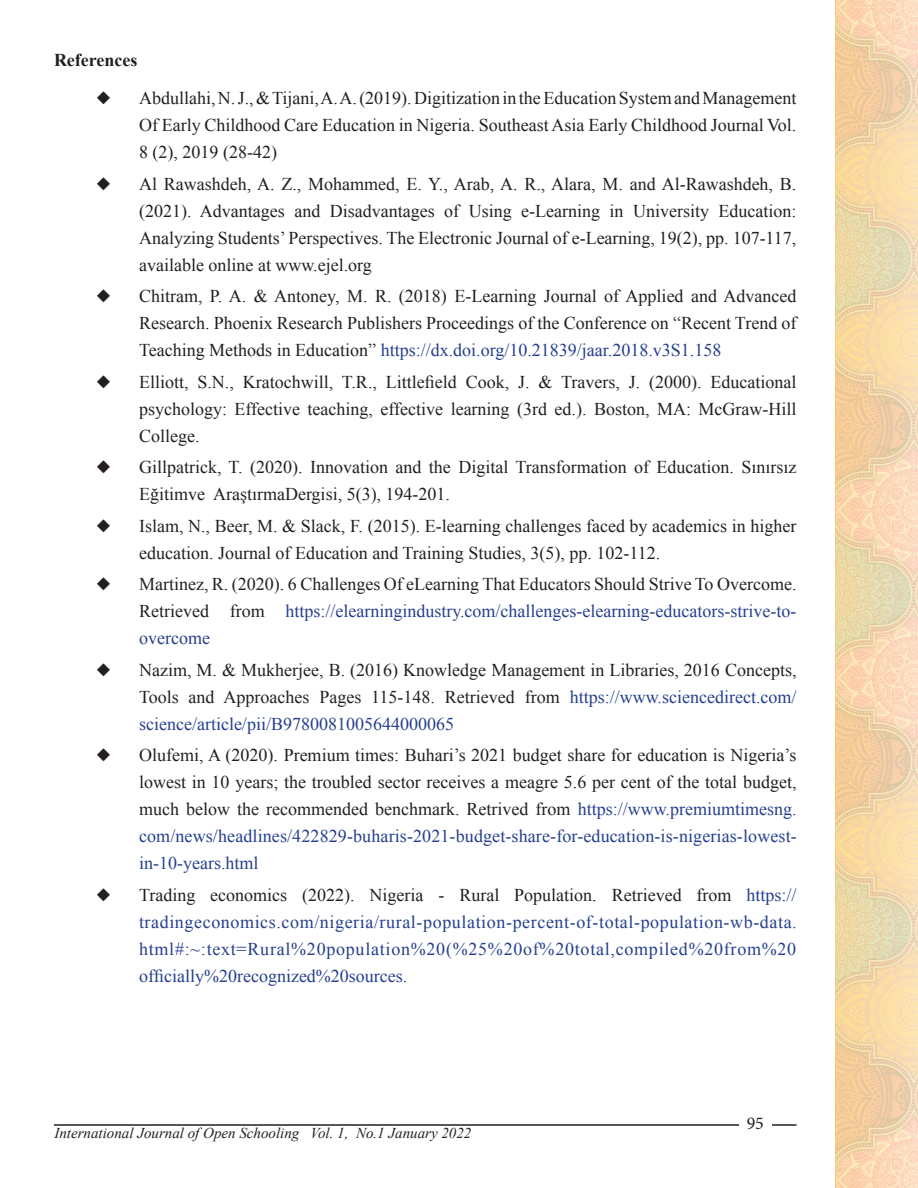
<style>
.page{position:relative;width:918px;height:1188px;background:#fff}
.page>*{position:absolute;margin:0;border:0;box-sizing:border-box;transform-origin:0 0}
.t1{font:18px/27px "Times New Roman";color:#231f20;text-align:justify}
.t2{font:18px/27px "Times New Roman";color:#253f8e;text-align:justify}
.t3{font:700 18px "Times New Roman";color:#231f20}
.t4{font:18px "Dixieland Normal";color:#231f20}
.t5{font:18px "Minion Pro";color:#231f20}
.t6{font:italic 15px "Times New Roman";color:#231f20}
.s1{color:#253f8e}
.s2{color:#231f20}
</style>
<div class="page">
<svg style="left:836px;top:0;width:82px;height:1188px;background:#f3d5aa"></svg>
<hr style="left:835px;top:0;width:1px;height:1188px;background:#feca0a">
<hr style="left:54px;top:1124px;width:742px;height:2px;background:#231f20">
<div style="left:739px;top:1116px;width:33px;height:18px;background:#fff"></div>
<p class="t3" style="left:54px;top:48px;width:85px">References</p>
<p class="t4" style="left:97px;top:90px;width:16px">W</p>
<p class="t1" style="left:139px;top:85px;width:659px">Abdullahi, N. J., &amp; Tijani, A. A. (2019). Digitization in the Education System and Management Of Early Childhood Care Education in Nigeria. Southeast Asia Early Childhood Journal Vol.<br>8 (2), 2019 (28-42)</p>
<p class="t4" style="left:97px;top:175px;width:16px">W</p>
<p class="t1" style="left:139px;top:170px;width:659px">Al Rawashdeh, A. Z., Mohammed, E. Y., Arab, A. R., Alara, M. and Al-Rawashdeh, B. (2021). Advantages and Disadvantages of Using e-Learning in University Education:<br>Analyzing Students’ Perspectives. The Electronic Journal of e-Learning, 19(2), pp. 107-117, available online at www.ejel.org</p>
<p class="t4" style="left:97px;top:288px;width:16px">W</p>
<p class="t1" style="left:139px;top:283px;width:659px">Chitram, P. A. &amp; Antoney, M. R. (2018) E-Learning Journal of Applied and Advanced Research. Phoenix Research Publishers Proceedings of the Conference on “Recent Trend of Teaching Methods in Education” <span class="s1">https://dx.doi.org/10.21839/jaar.2018.v3S1.158</span></p>
<p class="t4" style="left:97px;top:373px;width:16px">W</p>
<p class="t1" style="left:139px;top:368px;width:659px">Elliott, S.N., Kratochwill, T.R., Littlefield Cook, J. &amp; Travers, J. (2000). Educational psychology: Effective teaching, effective learning (3rd ed.). Boston, MA: McGraw-Hill College.</p>
<p class="t4" style="left:97px;top:459px;width:16px">W</p>
<p class="t1" style="left:139px;top:454px;width:659px">Gillpatrick, T. (2020). Innovation and the Digital Transformation of Education. Sınırsız<br>Eğitimve AraştırmaDergisi, 5(3), 194-201.</p>
<p class="t4" style="left:97px;top:517px;width:16px">W</p>
<p class="t1" style="left:139px;top:512px;width:659px">Islam, N., Beer, M. &amp; Slack, F. (2015). E-learning challenges faced by academics in higher education. Journal of Education and Training Studies, 3(5), pp. 102-112.</p>
<p class="t4" style="left:97px;top:576px;width:16px">W</p>
<p class="t1" style="left:139px;top:571px;width:659px">Martinez, R. (2020). 6 Challenges Of eLearning That Educators Should Strive To Overcome.<br>Retrieved from <span class="s1">https://elearningindustry.com/challenges-elearning-educators-strive-to&shy;overcome</span></p>
<p class="t4" style="left:97px;top:661px;width:16px">W</p>
<p class="t1" style="left:139px;top:656px;width:659px">Nazim, M. &amp; Mukherjee, B. (2016) Knowledge Management in Libraries, 2016 Concepts, Tools and Approaches Pages 115-148. Retrieved from <span class="s1">https://www.sciencedirect.com/ science/article/pii/B9780081005644000065</span></p>
<p class="t4" style="left:97px;top:747px;width:16px">W</p>
<p class="t1" style="left:139px;top:742px;width:659px">Olufemi, A (2020). Premium times: Buhari’s 2021 budget share for education is Nigeria’s lowest in 10 years; the troubled sector receives a meagre 5.6 per cent of the total budget, much below the recommended benchmark. Retrived from <span class="s1">https://www.premiumtimesng. com/news/headlines/422829-buharis-2021-budget-share-for-education-is-nigerias-lowest&shy;in-10-years.html</span></p>
<p class="t4" style="left:97px;top:886px;width:16px">W</p>
<p class="t2" style="left:139px;top:881px;width:659px"><span class="s2">Trading economics (2022). Nigeria - Rural Population. Retrieved from</span> https:// tradingeconomics.com/nigeria/rural-population-percent-of-total-population-wb-data. html#:~:text=Rural%20population%20(%25%20of%20total,compiled%20from%20 officially%20recognized%20sources.</p>
<p class="t6" style="left:54px;top:1122px;width:419px">International Journal of Open Schooling Vol. 1, No.1 January 2022</p>
<p class="t5" style="left:747px;top:1111px;width:19px">95</p>
</div>
